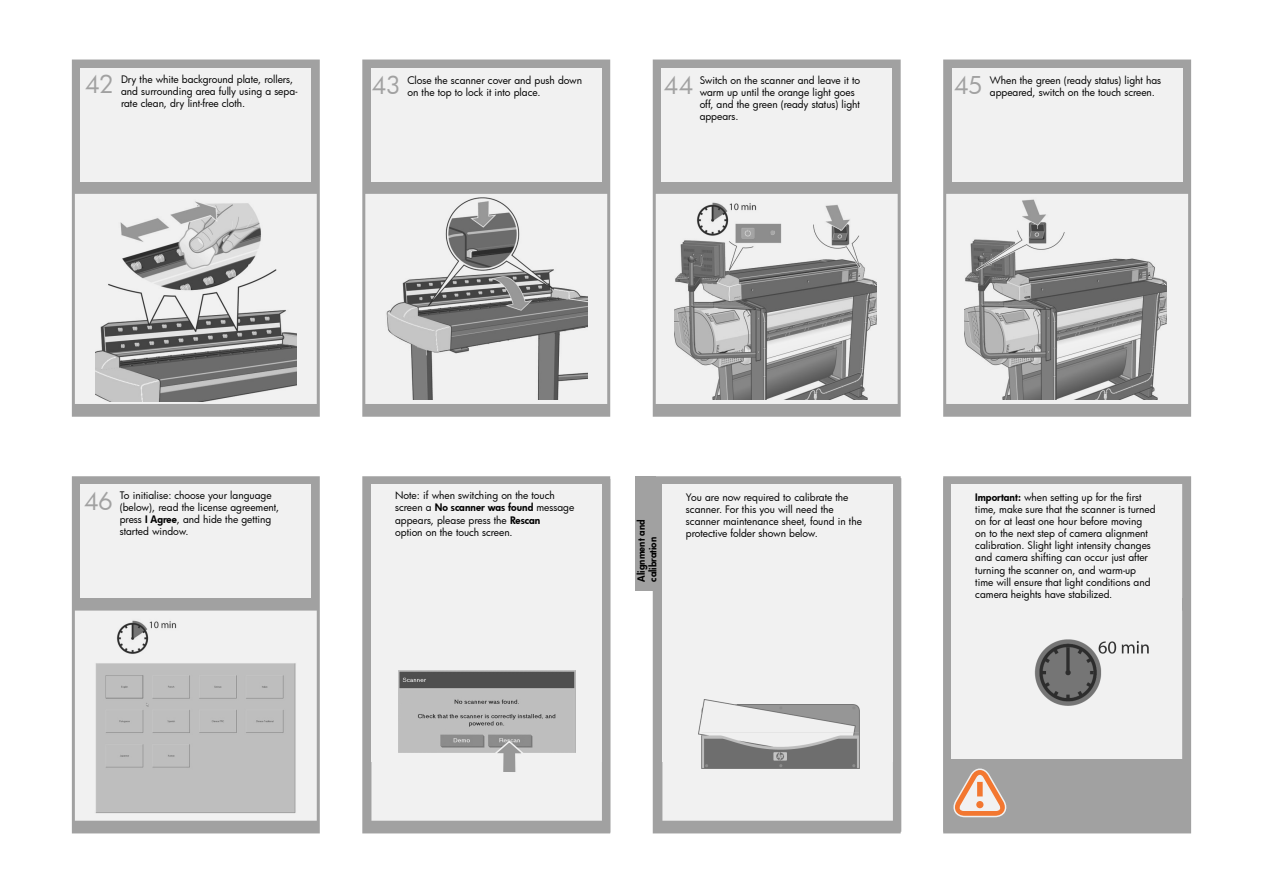
<style>
.page{position:relative;width:1263px;height:893px;background:#fff}
.page>*{position:absolute;margin:0;border:0;box-sizing:border-box;transform-origin:0 0}
.t1{font:24px "Futura Bk";letter-spacing:-.03em;color:#a1a1a1}
.t2{font:10.2px/12.1px "Futura Bk";color:#000}
.t3{font:10.2px "Futura Hv";color:#000}
.t4{font:9.75px/11.7px "Futura Hv";color:#000}
.s1{font-family:"Futura Hv"}
.s2{font-family:"Futura Bk"}
</style>
<div class="page">
<div style="left:73px;top:61px;width:245px;height:354px;background:#a1a1a1"></div>
<div style="left:73px;top:194px;width:245px;height:210px;background:#f1f1f1"></div>
<div style="left:72px;top:60px;width:248px;height:357px;border:3px solid #a1a1a1"></div>
<div style="left:80px;top:68px;width:231px;height:113px;background:#f1f1f1"></div>
<div style="left:364px;top:61px;width:245px;height:354px;background:#a1a1a1"></div>
<div style="left:364px;top:194px;width:245px;height:210px;background:#f1f1f1"></div>
<div style="left:362px;top:60px;width:248px;height:357px;border:3px solid #a1a1a1"></div>
<div style="left:371px;top:68px;width:231px;height:113px;background:#f1f1f1"></div>
<div style="left:654px;top:61px;width:245px;height:354px;background:#a1a1a1"></div>
<div style="left:654px;top:194px;width:245px;height:210px;background:#f1f1f1"></div>
<div style="left:653px;top:60px;width:248px;height:357px;border:3px solid #a1a1a1"></div>
<div style="left:661px;top:68px;width:231px;height:113px;background:#f1f1f1"></div>
<div style="left:945px;top:61px;width:244px;height:354px;background:#a1a1a1"></div>
<div style="left:945px;top:194px;width:244px;height:210px;background:#f1f1f1"></div>
<div style="left:943px;top:60px;width:248px;height:357px;border:3px solid #a1a1a1"></div>
<div style="left:952px;top:68px;width:230px;height:113px;background:#f1f1f1"></div>
<div style="left:73px;top:478px;width:245px;height:354px;background:#a1a1a1"></div>
<div style="left:73px;top:611px;width:245px;height:210px;background:#f1f1f1"></div>
<div style="left:72px;top:476px;width:248px;height:357px;border:3px solid #a1a1a1"></div>
<div style="left:80px;top:485px;width:231px;height:113px;background:#f1f1f1"></div>
<div style="left:364px;top:478px;width:245px;height:354px;background:#a1a1a1"></div>
<div style="left:364px;top:611px;width:245px;height:210px;background:#f1f1f1"></div>
<div style="left:362px;top:476px;width:248px;height:357px;border:3px solid #a1a1a1"></div>
<div style="left:654px;top:478px;width:245px;height:354px;background:#a1a1a1"></div>
<div style="left:654px;top:611px;width:245px;height:210px;background:#f1f1f1"></div>
<div style="left:653px;top:476px;width:248px;height:357px;border:3px solid #a1a1a1"></div>
<div style="left:943px;top:476px;width:248px;height:357px;border:3px solid #a1a1a1"></div>
<div style="left:363px;top:479px;width:8px;height:353px;border:3px solid #a1a1a1"></div>
<div style="left:602px;top:479px;width:8px;height:353px;border:3px solid #a1a1a1"></div>
<div style="left:371px;top:485px;width:231px;height:277px;background:#f1f1f1"></div>
<div style="left:654px;top:478px;width:8px;height:354px;border:3px solid #a1a1a1"></div>
<div style="left:893px;top:478px;width:8px;height:354px;border:3px solid #a1a1a1"></div>
<div style="left:662px;top:484px;width:231px;height:277px;background:#f1f1f1"></div>
<div style="left:945px;top:480px;width:5px;height:350px;background:#a1a1a1"></div>
<div style="left:943px;top:478px;width:9px;height:354px;border:3px solid #a1a1a1"></div>
<div style="left:1182px;top:478px;width:8px;height:354px;border:3px solid #a1a1a1"></div>
<div style="left:952px;top:484px;width:230px;height:277px;background:#f1f1f1"></div>
<div style="left:951px;top:759px;width:235px;height:70px;background:#a1a1a1"></div>
<img style="left:95px;top:620px;width:201px;height:193px">
<img style="left:399px;top:671px;width:176px;height:81px">
<svg style="left:491px;top:739px;width:37px;height:33px"></svg>
<img style="left:698px;top:700px;width:161px;height:68px">
<img style="left:386px;top:198px;width:201px;height:202px">
<img style="left:674px;top:202px;width:202px;height:198px">
<img style="left:965px;top:199px;width:201px;height:201px">
<img style="left:95px;top:201px;width:202px;height:200px">
<div style="left:635px;top:476px;width:21px;height:114px;background:#a1a1a1"></div>
<svg style="left:953px;top:768px;width:54px;height:50px"></svg>
<img style="left:1034px;top:639px;width:115px;height:67px">
<h1 class="t1" style="left:85px;top:68px;width:30px">42</h1>
<p class="t2" style="left:121px;top:73px;width:178px">Dry the white background plate, rollers, and surrounding area fully using a sepa&shy;rate clean, dry lint-free cloth.</p>
<p class="t2" style="left:407px;top:74px;width:176px">Close the scanner cover and push down</p>
<h1 class="t1" style="left:372px;top:69px;width:30px">43</h1>
<p class="t2" style="left:407px;top:86px;width:135px">on the top to lock it into place.</p>
<h1 class="t1" style="left:664px;top:69px;width:31px">44</h1>
<p class="t2" style="left:990px;top:74px;width:173px">When the green (ready status) light has</p>
<p class="t2" style="left:700px;top:74px;width:162px">Switch on the scanner and leave it to warm up until the orange light goes off, and the green (ready status) light appears.</p>
<h1 class="t1" style="left:954px;top:69px;width:30px">45</h1>
<p class="t2" style="left:990px;top:86px;width:166px">appeared, switch on the touch screen.</p>
<h1 class="t1" style="left:84px;top:484px;width:31px">46</h1>
<p class="t2" style="left:120px;top:489px;width:161px">To initialise: choose your language (below), read the license agreement, press <span class="s1">I Agree</span>, and hide the getting started window.</p>
<p class="t2" style="left:395px;top:489px;width:161px">Note: if when switching on the touch</p>
<p class="t3" style="left:395px;top:501px;width:181px"><span class="s2">screen a</span> No scanner was found <span class="s2">message</span></p>
<p class="t2" style="left:395px;top:513px;width:147px">appears, please press the <span class="s1">Rescan </span>option on the touch screen.</p>
<p class="t4" style="left:635px;top:582px;width:63px;rotate:-90deg">Alignment and calibration</p>
<p class="t2" style="left:686px;top:491px;width:177px">You are now required to calibrate the scanner. For this you will need the scanner maintenance sheet, found in the protective folder shown below.</p>
<p class="t2" style="left:975px;top:491px;width:182px"><span class="s1">Important:</span> when setting up for the first time, make sure that the scanner is turned on for at least one hour before moving on to the next step of camera alignment calibration. Slight light intensity changes and camera shifting can occur just after turning the scanner on, and warm-up time will ensure that light conditions and camera heights have stabilized.</p>
</div>
